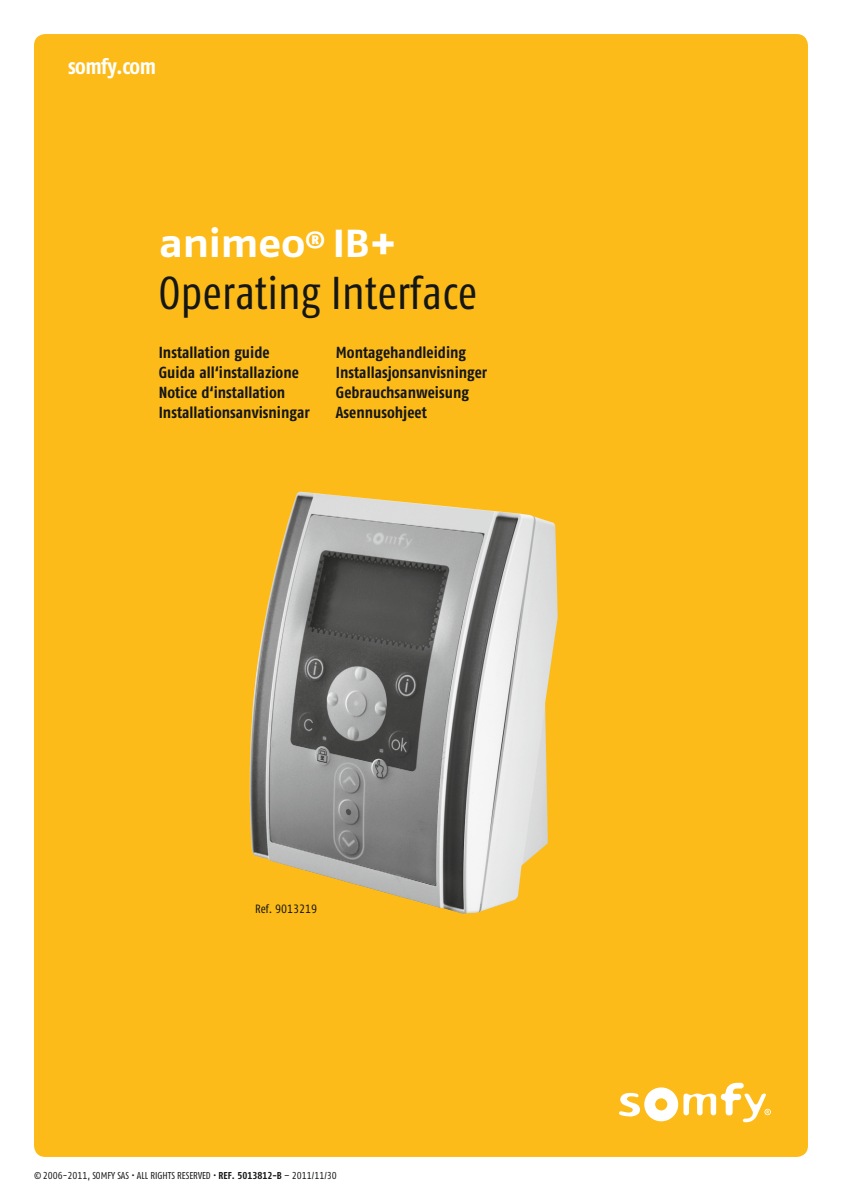
<style>
.page{position:relative;width:842px;height:1191px;background:#fff}
.page>*{position:absolute;margin:0;border:0;box-sizing:border-box;transform-origin:0 0}
.t1{font:46px "Fago Co Regular Lf";color:#151616}
.t2{font:39px "Fago Ex Bold Tf";letter-spacing:-.025em;color:#fff}
.t3{font:22px "Fago Co Bold Tf";letter-spacing:-.025em;color:#fff}
.t4{font:16px/20px "Fago Co Bold Tf";color:#151616}
.t5{font:12px "Fago Co Regular Tf";color:#151616}
.t6{font:10px "Fago Co Regular Tf";color:#151616}
.s1{font-family:"Fago Co Bold Tf"}
</style>
<div class="page">
<div style="left:34px;top:34px;width:774px;height:1123px;background:#fcbb18;border-radius:11px"></div>
<img style="left:249px;top:492px;width:309px;height:421px">
<svg style="left:619px;top:1082px;width:152px;height:40px"></svg>
<h3 class="t3" style="left:68px;top:54px;width:90px">somfy.com</h3>
<h2 class="t2" style="left:159px;top:221px;width:240px">animeo<sup>®</sup> IB+</h2>
<h1 class="t1" style="left:159px;top:267px;width:320px">Operating Interface</h1>
<p class="t4" style="left:159px;top:342px;width:152px">Installation guide<br>Guida all‘installazione<br>Notice d‘installation<br>Installationsanvisningar</p>
<p class="t4" style="left:336px;top:342px;width:153px">Montagehandleiding<br>Installasjonsanvisninger<br>Gebrauchsanweisung<br>Asennusohjeet</p>
<p class="t5" style="left:255px;top:902px;width:63px">Ref. 9013219</p>
<p class="t6" style="left:34px;top:1170px;width:304px">© 2006-2011, SOMFY SAS • ALL RIGHTS RESERVED • <span class="s1">REF. 5013812-B</span> – 2011/11/30</p>
</div>
